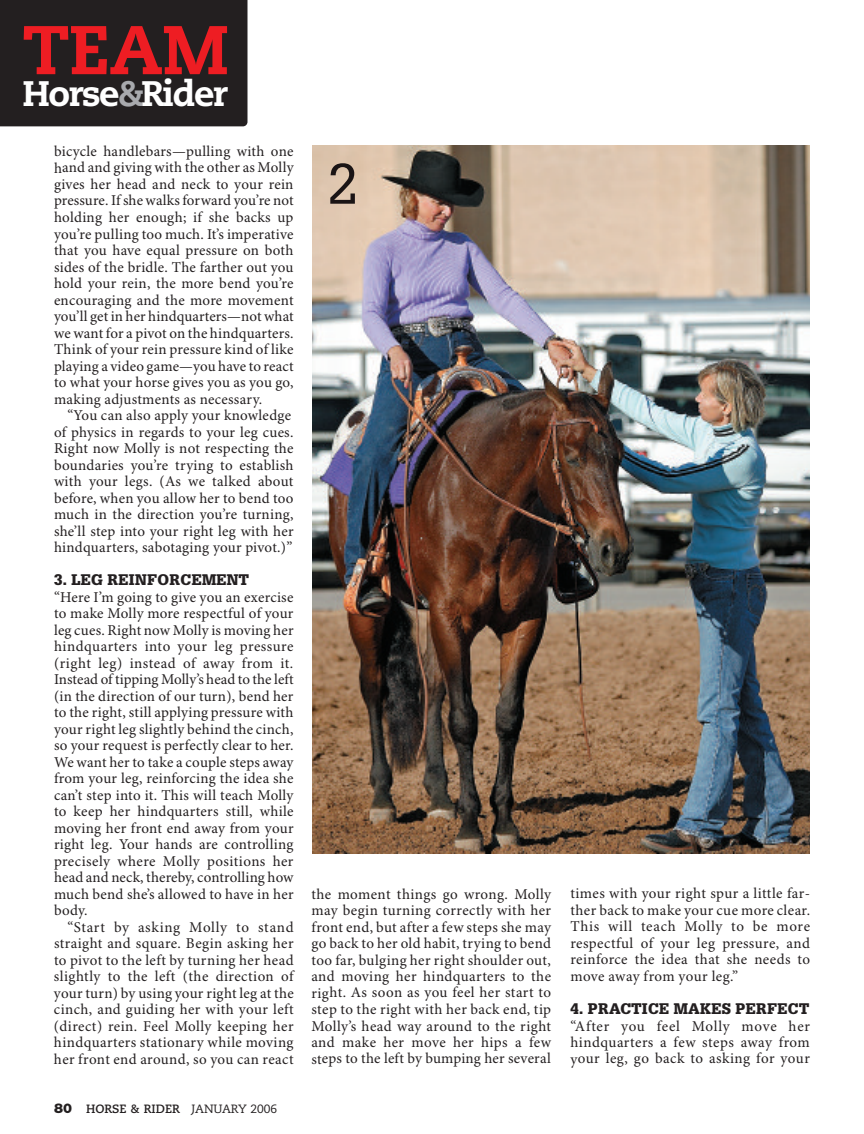
<style>
.page{position:relative;width:864px;height:1134px;background:#fff}
.page>*{position:absolute;margin:0;border:0;box-sizing:border-box;transform-origin:0 0}
.t1{font:800 68.7px "Caecilia";color:#ee1d23}
.t2{font:55.5px "Glypha";color:#1a1415}
.t3{font:800 35.4px "Caecilia";letter-spacing:-.05em;color:#fff}
.t4{font:15px/16.5px "Minion Pro";letter-spacing:.02em;color:#231f20;text-align:justify}
.t5{font:900 15px "Glypha";letter-spacing:.02em;color:#231f20}
.t6{font:700 12px "Caecilia";color:#231f20}
.s1{color:#a8a9ad}
.s2{font-family:"Helvetica Neue";font-weight:900;font-size:13.5px}
.s3{font-weight:400}
</style>
<div class="page">
<div style="left:0;top:0;width:248px;height:126px;background:#231f20"></div>
<img style="left:312px;top:145px;width:498px;height:708px">
<h1 class="t1" style="left:23px;top:21px;width:208px">TEAM</h1>
<h3 class="t3" style="left:23px;top:79px;width:207px">Horse<span class="s1">&amp;</span>Rider</h3>
<p class="t4" style="left:54px;top:144px;width:241px">bicycle handlebars—pulling with one hand and giving with the other as Molly gives her head and neck to your rein pressure. If she walks forward you’re not holding her enough; if she backs up you’re pulling too much. It’s imperative that you have equal pressure on both sides of the bridle. The farther out you hold your rein, the more bend you’re encouraging and the more movement you’ll get in her hindquarters—not what we want for a pivot on the hindquarters.<br>Think of your rein pressure kind of like playing a video game—you have to react to what your horse gives you as you go, making adjustments as necessary.</p>
<p class="t4" style="left:54px;top:408px;width:241px;text-align:left;text-indent:14px">“You can also apply your knowledge of physics in regards to your leg cues.<br>Right now Molly is not respecting the boundaries you’re trying to establish with your legs. (As we talked about before, when you allow her to bend too much in the direction you’re turning, she’ll step into your right leg with her hindquarters, sabotaging your pivot.)”</p>
<p class="t5" style="left:54px;top:574px;width:196px">3. LEG REINFORCEMENT</p>
<p class="t4" style="left:54px;top:590px;width:241px">“Here I’m going to give you an exercise to make Molly more respectful of your leg cues. Right now Molly is moving her hindquarters into your leg pressure (right leg) instead of away from it.<br>Instead of tipping Molly’s head to the left (in the direction of our turn), bend her to the right, still applying pressure with your right leg slightly behind the cinch, so your request is perfectly clear to her.<br>We want her to take a couple steps away from your leg, reinforcing the idea she can’t step into it. This will teach Molly to keep her hindquarters still, while moving her front end away from your right leg. Your hands are controlling precisely where Molly positions her head and neck, thereby, controlling how much bend she’s allowed to have in her body.</p>
<p class="t4" style="left:54px;top:920px;width:241px;text-indent:14px">“Start by asking Molly to stand straight and square. Begin asking her to pivot to the left by turning her head slightly to the left (the direction of your turn) by using your right leg at the cinch, and guiding her with your left (direct) rein. Feel Molly keeping her hindquarters stationary while moving her front end around, so you can react</p>
<p class="t6" style="left:54px;top:1103px;width:225px"><span class="s2">80</span> HORSE &amp; RIDER <span class="s3">JANUARY 2006</span></p>
<h2 class="t2" style="left:328px;top:152px;width:32px">2</h2>
<p class="t4" style="left:311px;top:887px;width:241px">the moment things go wrong. Molly may begin turning correctly with her front end, but after a few steps she may go back to her old habit, trying to bend too far, bulging her right shoulder out, and moving her hindquarters to the right. As soon as you feel her start to step to the right with her back end, tip Molly’s head way around to the right and make her move her hips a few steps to the left by bumping her several</p>
<p class="t4" style="left:570px;top:887px;width:241px">times with your right spur a little far&shy;ther back to make your cue more clear.<br>This will teach Molly to be more respectful of your leg pressure, and reinforce the idea that she needs to move away from your leg.”</p>
<p class="t5" style="left:570px;top:1003px;width:240px">4. PRACTICE MAKES PERFECT</p>
<p class="t4" style="left:570px;top:1019px;width:241px">“After you feel Molly move her hindquarters a few steps away from your leg, go back to asking for your</p>
</div>
